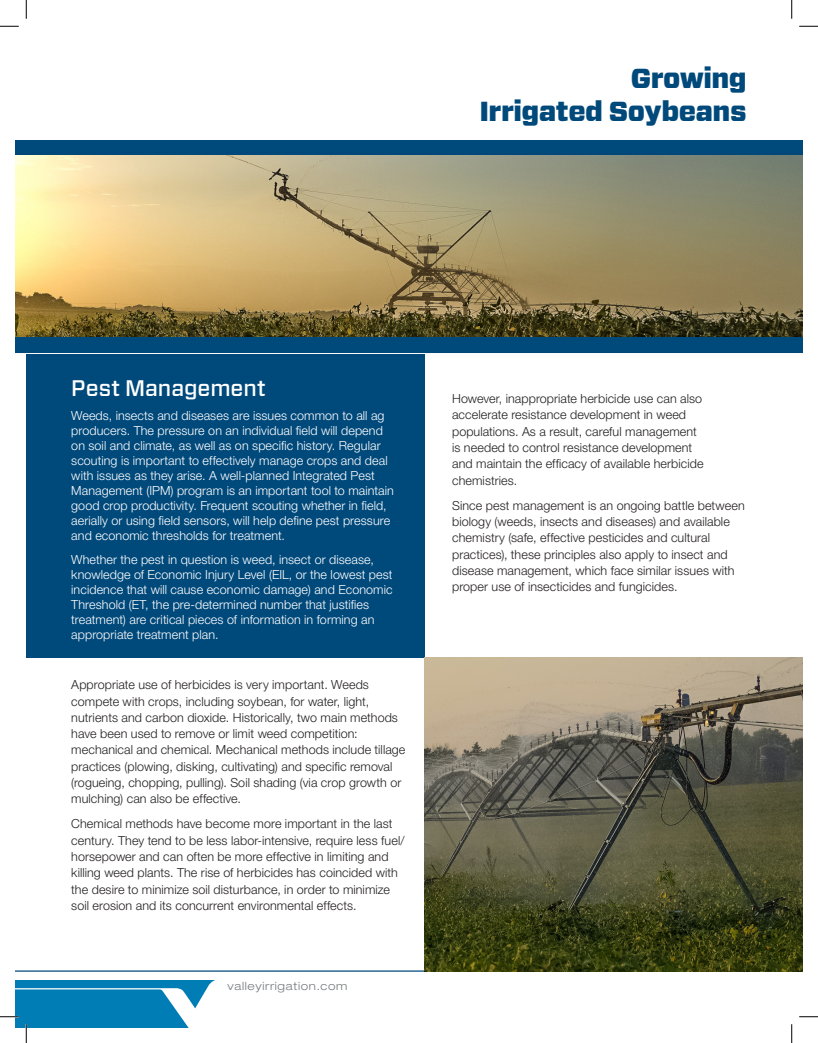
<style>
.page{position:relative;width:818px;height:1043px;background:#fff}
.page>*{position:absolute;margin:0;border:0;box-sizing:border-box;transform-origin:0 0}
.t1{font:900 27.5px/33px "Forza";letter-spacing:-.02em;color:#00497b;text-align:right}
.t2{font:500 22.5px "Forza";letter-spacing:-.005em;color:#fff}
.t3{font:300 12.5px/16.2px "Helvetica Neue LT Pro";letter-spacing:.005em;color:#231f20}
.t4{font:300 12.5px/15px "Helvetica Neue LT Pro";letter-spacing:.005em;color:#fff}
.t5{font:300 expanded 11.25px "Helvetica Neue LT Pro";letter-spacing:.06em;color:#787b7e}
</style>
<div class="page">
<svg style="left:15px;top:980px;width:200px;height:48px;background:#2992c0"></svg>
<div style="left:26px;top:353px;width:398px;height:304px;background:#00497b"></div>
<div style="left:15px;top:140px;width:787px;height:16px;background:#00497b"></div>
<hr style="left:15px;top:970px;width:787px;height:1px;background:#00497b">
<div style="left:15px;top:151px;width:787px;height:207px;background:#231f20;opacity:.26"></div>
<img style="left:15px;top:156px;width:787px;height:181px">
<div style="left:15px;top:337px;width:787px;height:16px;background:#00497b"></div>
<img style="left:424px;top:657px;width:378px;height:314px">
<svg style="left:0;top:25px;width:19px;height:2px"></svg>
<svg style="left:799px;top:25px;width:19px;height:2px"></svg>
<svg style="left:0;top:1015px;width:19px;height:2px"></svg>
<svg style="left:799px;top:1016px;width:19px;height:1px"></svg>
<svg style="left:25px;top:0;width:2px;height:19px"></svg>
<svg style="left:25px;top:1024px;width:2px;height:18px"></svg>
<svg style="left:791px;top:0;width:1px;height:19px"></svg>
<svg style="left:791px;top:1024px;width:1px;height:18px"></svg>
<h1 class="t1" style="left:479px;top:62px;width:269px">Growing<br>Irrigated Soybeans</h1>
<p class="t2" style="left:71px;top:373px;width:196px">Pest Management</p>
<p class="t4" style="left:71px;top:407px;width:324px">Weeds, insects and diseases are issues common to all ag producers. The pressure on an individual field will depend on soil and climate, as well as on specific history. Regular scouting is important to effectively manage crops and deal with issues as they arise. A well-planned Integrated Pest Management (IPM) program is an important tool to maintain good crop productivity. Frequent scouting whether in field, aerially or using field sensors, will help define pest pressure and economic thresholds for treatment.</p>
<p class="t4" style="left:71px;top:551px;width:323px">Whether the pest in question is weed, insect or disease, knowledge of Economic Injury Level (EIL, or the lowest pest incidence that will cause economic damage) and Economic Threshold (ET, the pre-determined number that justifies treatment) are critical pieces of information in forming an appropriate treatment plan.</p>
<p class="t3" style="left:71px;top:676px;width:335px">Appropriate use of herbicides is very important. Weeds compete with crops, including soybean, for water, light, nutrients and carbon dioxide. Historically, two main methods have been used to remove or limit weed competition: mechanical and chemical. Mechanical methods include tillage practices (plowing, disking, cultivating) and specific removal (rogueing, chopping, pulling). Soil shading (via crop growth or mulching) can also be effective.</p>
<p class="t3" style="left:71px;top:815px;width:335px">Chemical methods have become more important in the last century. They tend to be less labor-intensive, require less fuel/ horsepower and can often be more effective in limiting and killing weed plants. The rise of herbicides has coincided with the desire to minimize soil disturbance, in order to minimize soil erosion and its concurrent environmental effects.</p>
<p class="t5" style="left:227px;top:978px;width:121px">valleyirrigation.com</p>
<p class="t3" style="left:452px;top:390px;width:253px">However, inappropriate herbicide use can also accelerate resistance development in weed populations. As a result, careful management is needed to control resistance development and maintain the efficacy of available herbicide chemistries.</p>
<p class="t3" style="left:452px;top:497px;width:294px">Since pest management is an ongoing battle between biology (weeds, insects and diseases) and available chemistry (safe, effective pesticides and cultural practices), these principles also apply to insect and disease management, which face similar issues with proper use of insecticides and fungicides.</p>
</div>
